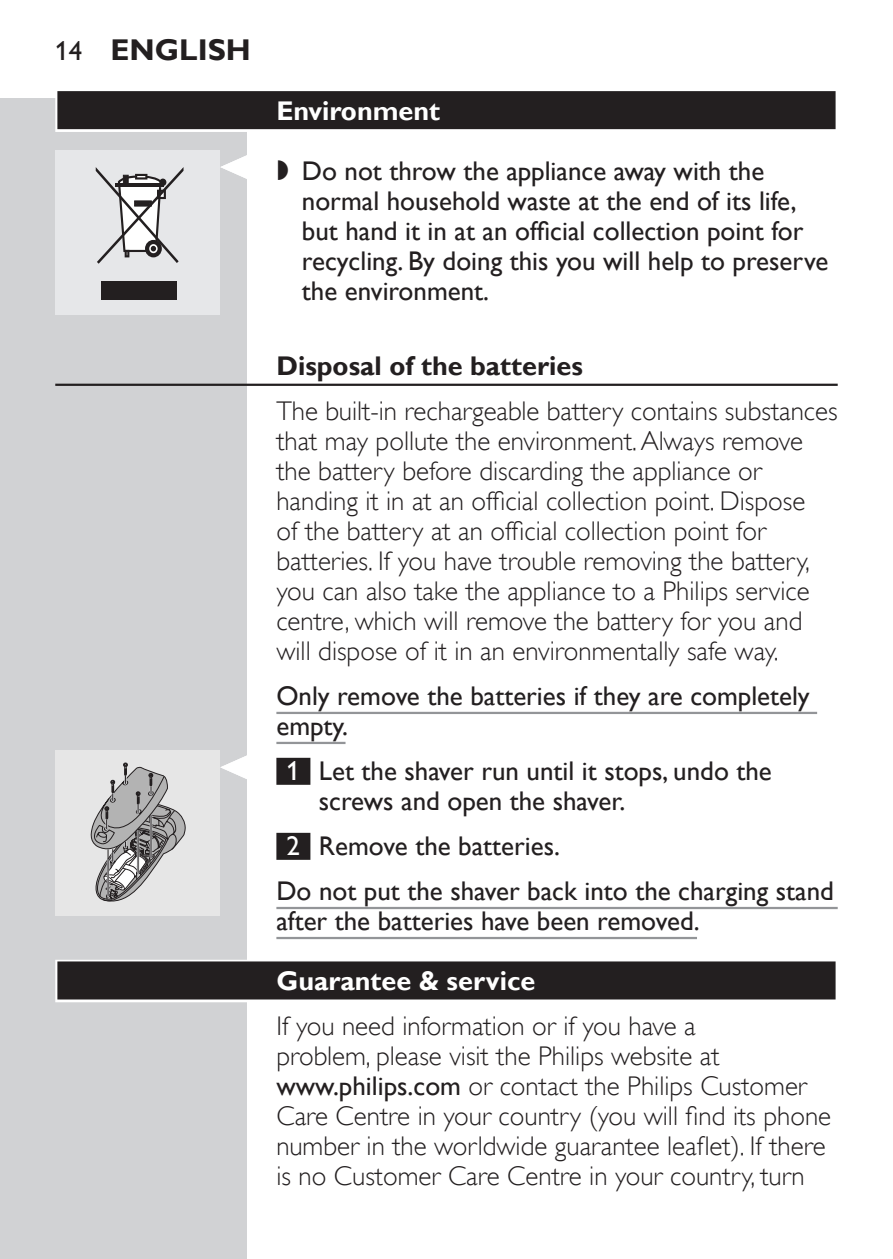
<style>
.page{position:relative;width:893px;height:1259px;background:#fff}
.page>*{position:absolute;margin:0;border:0;box-sizing:border-box;transform-origin:0 0}
.t1{font:700 30px "Gill Sans Alt One WGL";color:#231f20}
.t2{font:27px/30px "Gill Sans Alt One WGL Light";color:#231f20}
.t3{font:27px/30px "Gill Sans Alt One WGL";color:#231f20}
.t4{font:700 27px "Gill Sans Alt One WGL";color:#fff}
.t5{font:700 27px "Gill Sans Alt One WGL";color:#231f20}
.t6{font:27px "Philips Ll Font Plain";color:#231f20}
.s1{font-weight:400;font-size:27px}
.s2{color:#fff}
.s3{font-family:"Gill Sans Alt One WGL"}
</style>
<div class="page">
<div style="left:0;top:98px;width:247px;height:1161px;background:#d1d2d4"></div>
<hr style="left:892px;top:98px;width:1px;height:1161px;background:#d1d2d4">
<div style="left:55px;top:89px;width:783px;height:43px;background:linear-gradient(to right,#dcdbdc,#dcdbdc)"></div>
<div style="left:57px;top:91px;width:779px;height:38px;background:#231f20"></div>
<hr style="left:55px;top:384px;width:783px;height:2px;background:#231f20">
<hr style="left:276px;top:712px;width:541px;height:2px;background:#939598">
<hr style="left:276px;top:742px;width:70px;height:2px;background:#939598">
<div style="left:276px;top:758px;width:34px;height:27px;background:#231f20"></div>
<div style="left:276px;top:833px;width:34px;height:27px;background:#231f20"></div>
<hr style="left:276px;top:907px;width:562px;height:2px;background:#939598">
<hr style="left:276px;top:937px;width:421px;height:2px;background:#939598">
<div style="left:55px;top:959px;width:783px;height:43px;background:linear-gradient(to right,#908e8f,#908e8f)"></div>
<div style="left:57px;top:961px;width:779px;height:38px;background:#231f20"></div>
<svg style="left:220px;top:155px;width:27px;height:24px"></svg>
<div style="left:55px;top:150px;width:165px;height:165px;background:#e6e7e9"></div>
<div style="left:101px;top:281px;width:76px;height:19px;background:#231f20"></div>
<svg style="left:96px;top:167px;width:88px;height:97px"></svg>
<svg style="left:220px;top:755px;width:27px;height:24px"></svg>
<div style="left:55px;top:750px;width:165px;height:165px;background:#e6e6e6"></div>
<svg style="left:90px;top:762px;width:96px;height:140px"></svg>
<p class="t1" style="left:55px;top:29px;width:190px"><span class="s1">14</span> English</p>
<p class="t4" style="left:276px;top:92px;width:165px">Environment</p>
<p class="t6" style="left:276px;top:155px;width:15px">,</p>
<p class="t3" style="left:302px;top:156px;width:528px">Do not throw the appliance away with the normal household waste at the end of its life, but hand it in at an official collection point for recycling. By doing this you will help to preserve the environment.</p>
<p class="t5" style="left:276px;top:347px;width:308px">Disposal of the batteries</p>
<p class="t2" style="left:276px;top:396px;width:563px">The built-in rechargeable battery contains substances that may pollute the environment. Always remove the battery before discarding the appliance or handing it in at an official collection point. Dispose<br>of the battery at an official collection point for batteries. If you have trouble removing the battery, you can also take the appliance to a Philips service centre, which will remove the battery for you and will dispose of it in an environmentally safe way.</p>
<p class="t3" style="left:276px;top:681px;width:535px">Only remove the batteries if they are completely empty.</p>
<p class="t3" style="left:319px;top:756px;width:454px;text-indent:-32px"><span class="s2">1</span> Let the shaver run until it stops, undo the screws and open the shaver.</p>
<p class="t3" style="left:276px;top:823px;width:559px;line-height:45px;text-indent:10px"><span class="s2">2</span> Remove the batteries.<br>Do not put the shaver back into the charging stand</p>
<p class="t3" style="left:276px;top:906px;width:425px">after the batteries have been removed.</p>
<p class="t4" style="left:276px;top:962px;width:261px">Guarantee &amp; service</p>
<p class="t2" style="left:276px;top:1011px;width:556px">If you need information or if you have a<br>problem, please visit the Philips website at <span class="s3">www.philips.com</span> or contact the Philips Customer Care Centre in your country (you will find its phone number in the worldwide guarantee leaflet). If there is no Customer Care Centre in your country, turn</p>
</div>
